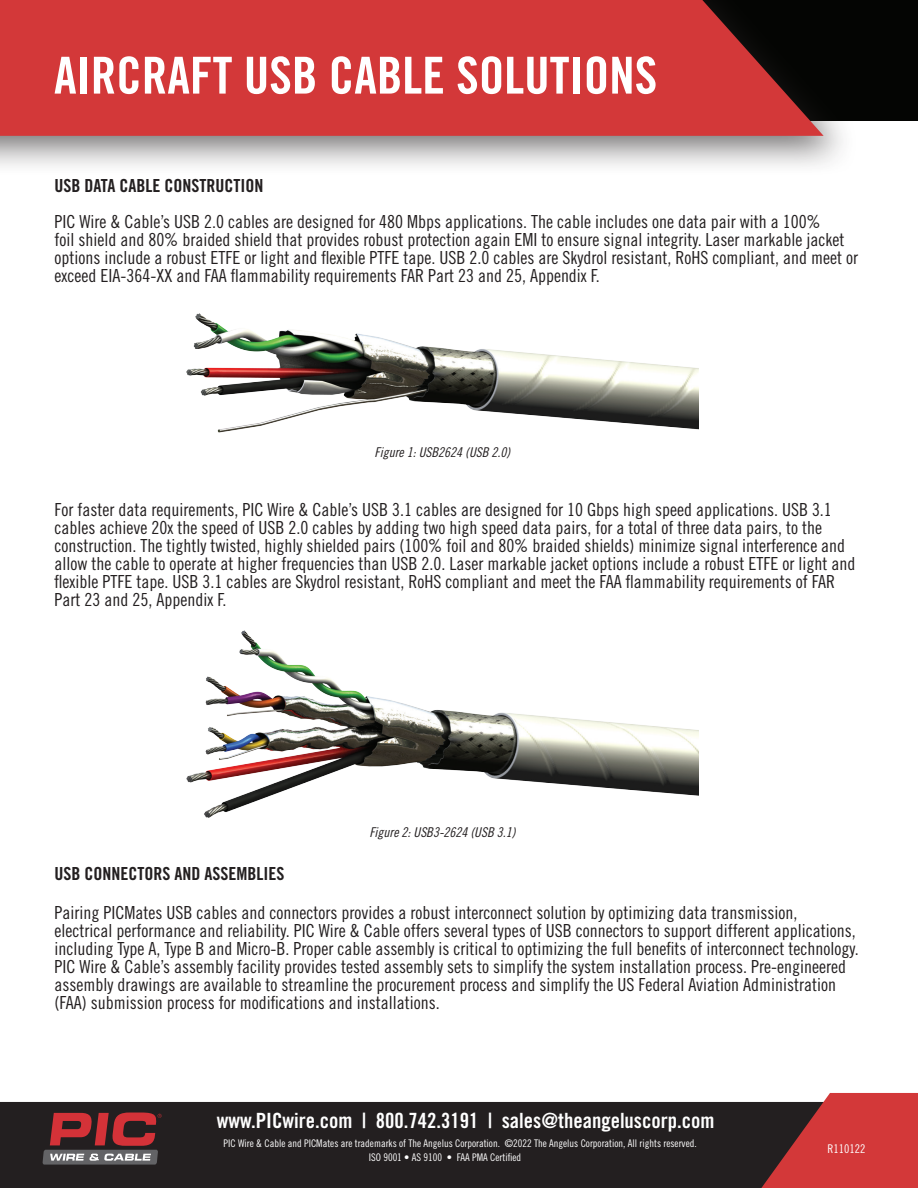
<style>
.page{position:relative;width:918px;height:1188px;background:#fff}
.page>*{position:absolute;margin:0;border:0;box-sizing:border-box;transform-origin:0 0}
.t1{font:51px "Trade Gothic LT Std Bd Cn 20";color:#fff}
.Category_2_no_TOC{font:21px "Trade Gothic LT Std Bd Cn 20";color:#fff}
.t2{font:18px/18px "Trade Gothic LT Std Cn 18";color:#231f20}
.t3{font:18px "Trade Gothic LT Std Bd Cn 20";color:#231f20}
.t4{font:13.5px "Trade Gothic LT Std Cn 18 Obl";color:#231f20}
.t5{font:12px "Trade Gothic LT Std Cn 18";color:#fff}
.t6{font:10.5px "Trade Gothic LT Std Cn 18";color:#fff}
.s1{font-family:"Trade Gothic LT Std Bd Cn 20"}
</style>
<div class="page">
<div style="left:508px;top:0;width:410px;height:120px;background:#040503"></div>
<div style="left:0;top:0;width:860px;height:177px;background:#231f20;opacity:.64"></div>
<svg style="left:0;top:0;width:824px;height:136px;background:#c43435"></svg>
<div style="left:0;top:1102px;width:761px;height:86px;background:#231f20"></div>
<svg style="left:761px;top:1093px;width:157px;height:95px;background:#b43b3c"></svg>
<svg style="left:43px;top:1113px;width:119px;height:52px;background:#784144"></svg>
<img style="left:187px;top:313px;width:511px;height:120px">
<img style="left:187px;top:631px;width:511px;height:187px">
<p class="t1" style="left:54px;top:44px;width:605px">AIRCRAFT USB CABLE SOLUTIONS</p>
<p class="t2" style="left:55px;top:168px;width:768px;line-height:36px"><span class="s1">USB DATA CABLE CONSTRUCTION<br></span>PIC Wire &amp; Cable’s USB 2.0 cables are designed for 480 Mbps applications. The cable includes one data pair with a 100%</p>
<p class="t2" style="left:55px;top:231px;width:805px">foil shield and 80% braided shield that provides robust protection again EMI to ensure signal integrity. Laser markable jacket options include a robust ETFE or light and flexible PTFE tape. USB 2.0 cables are Skydrol resistant, RoHS compliant, and meet or exceed EIA-364-XX and FAA flammability requirements FAR Part 23 and 25, Appendix F.</p>
<p class="t4" style="left:375px;top:444px;width:137px">Figure 1: USB2624 (USB 2.0)</p>
<p class="t2" style="left:55px;top:501px;width:802px">For faster data requirements, PIC Wire &amp; Cable’s USB 3.1 cables are designed for 10 Gbps high speed applications. USB 3.1 cables achieve 20x the speed of USB 2.0 cables by adding two high speed data pairs, for a total of three data pairs, to the construction. The tightly twisted, highly shielded pairs (100% foil and 80% braided shields) minimize signal interference and allow the cable to operate at higher frequencies than USB 2.0. Laser markable jacket options include a robust ETFE or light and flexible PTFE tape. USB 3.1 cables are Skydrol resistant, RoHS compliant and meet the FAA flammability requirements of FAR Part 23 and 25, Appendix F.</p>
<p class="t4" style="left:369px;top:824px;width:148px">Figure 2: USB3-2624 (USB 3.1)</p>
<p class="t3" style="left:55px;top:863px;width:231px">USB CONNECTORS AND ASSEMBLIES</p>
<p class="t2" style="left:55px;top:904px;width:806px">Pairing PICMates USB cables and connectors provides a robust interconnect solution by optimizing data transmission, electrical performance and reliability. PIC Wire &amp; Cable offers several types of USB connectors to support different applications, including Type A, Type B and Micro-B. Proper cable assembly is critical to optimizing the full benefits of interconnect technology.<br>PIC Wire &amp; Cable’s assembly facility provides tested assembly sets to simplify the system installation process. Pre-engineered assembly drawings are available to streamline the procurement process and simplify the US Federal Aviation Administration (FAA) submission process for modifications and installations.</p>
<p class="Category_2_no_TOC" style="left:217px;top:1107px;width:499px">www.PICwire.com | 800.742.3191 | sales@theangeluscorp.com</p>
<p class="t6" style="left:224px;top:1137px;width:475px">PIC Wire &amp; Cable and PICMates are trademarks of The Angelus Corporation. ©2022 The Angelus Corporation, All rights reserved.</p>
<p class="t6" style="left:369px;top:1151px;width:154px">ISO 9001 • AS 9100 • FAA PMA Certified</p>
<p class="t5" style="left:828px;top:1141px;width:39px">R110122</p>
</div>
